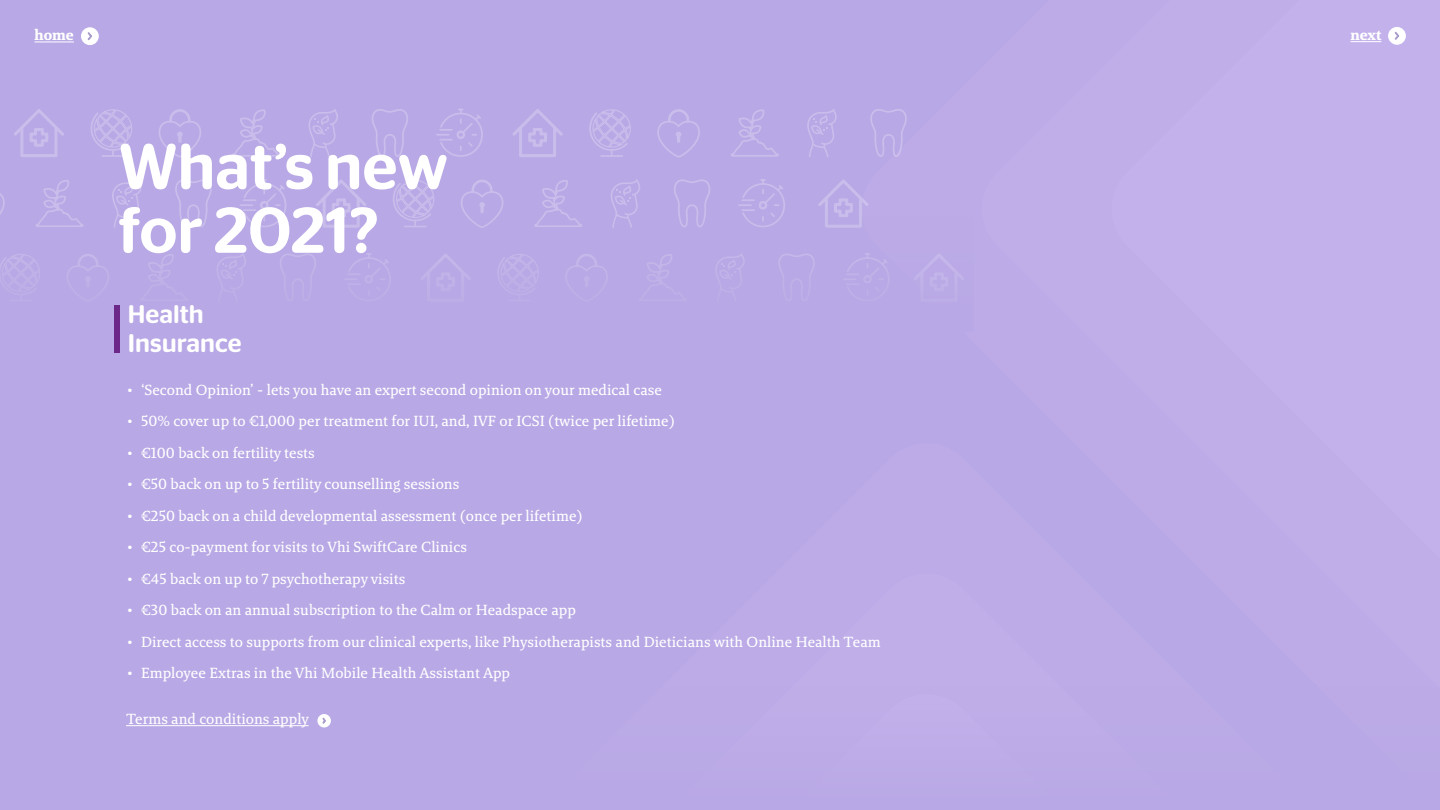
<style>
.page{position:relative;width:1440px;height:810px;background:#b8a8e5}
.page>*{position:absolute;margin:0;border:0;box-sizing:border-box;transform-origin:0 0}
.t1{font:500 64.5px/63.8px "Stag Sans Round";color:#fff}
.t2{font:500 25.5px/28.5px "Stag Sans Round";color:#fff}
.t3{font:15px "Brando Text LF";color:#fff}
.t4{font:15px "Brando Bold LF";color:#fff}
</style>
<div class="page">
<svg style="left:0;top:193px;width:5px;height:21px"></svg>
<svg style="left:43px;top:180px;width:28px;height:38px"></svg>
<svg style="left:112px;top:179px;width:30px;height:39px"></svg>
<svg style="left:175px;top:179px;width:37px;height:39px"></svg>
<svg style="left:240px;top:179px;width:46px;height:39px"></svg>
<svg style="left:316px;top:180px;width:50px;height:38px"></svg>
<svg style="left:818px;top:180px;width:39px;height:38px"></svg>
<svg style="left:393px;top:180px;width:41px;height:38px"></svg>
<svg style="left:461px;top:180px;width:42px;height:38px"></svg>
<svg style="left:541px;top:180px;width:29px;height:38px"></svg>
<svg style="left:611px;top:180px;width:29px;height:38px"></svg>
<svg style="left:674px;top:179px;width:36px;height:39px"></svg>
<svg style="left:739px;top:179px;width:46px;height:39px"></svg>
<svg style="left:14px;top:109px;width:50px;height:48px"></svg>
<hr style="left:102px;top:155px;width:22px;height:2px;background:#fff">
<svg style="left:91px;top:109px;width:41px;height:47px"></svg>
<svg style="left:159px;top:109px;width:42px;height:48px"></svg>
<svg style="left:232px;top:109px;width:48px;height:48px"></svg>
<svg style="left:309px;top:109px;width:29px;height:48px"></svg>
<svg style="left:372px;top:109px;width:36px;height:48px"></svg>
<svg style="left:437px;top:109px;width:46px;height:48px"></svg>
<svg style="left:513px;top:109px;width:50px;height:48px"></svg>
<hr style="left:601px;top:155px;width:21px;height:2px;background:#fff">
<svg style="left:589px;top:109px;width:42px;height:47px"></svg>
<svg style="left:657px;top:109px;width:43px;height:48px"></svg>
<svg style="left:731px;top:109px;width:48px;height:48px"></svg>
<svg style="left:807px;top:109px;width:30px;height:48px"></svg>
<div style="left:1112px;top:0;width:328px;height:558px;background:#c3b1eb"></div>
<hr style="left:1351px;top:42px;width:30px;height:1px;background:#fff">
<div style="left:1388px;top:27px;width:18px;height:18px;background:#fff;border-radius:50%"></div>
<svg style="left:1394px;top:31px;width:5px;height:9px"></svg>
<hr style="left:34px;top:42px;width:40px;height:1px;background:#fff">
<div style="left:81px;top:27px;width:18px;height:18px;background:#fff;border-radius:50%"></div>
<svg style="left:87px;top:32px;width:5px;height:9px"></svg>
<hr style="left:126px;top:726px;width:183px;height:1px;background:#fff">
<div style="left:317px;top:714px;width:14px;height:14px;background:#fff;border-radius:50%"></div>
<svg style="left:322px;top:717px;width:4px;height:7px"></svg>
<div style="left:114px;top:305px;width:6px;height:47px;background:#6c2888"></div>
<p class="t4" style="left:34px;top:25px;width:41px">home</p>
<p class="t4" style="left:1351px;top:25px;width:33px">next</p>
<h1 class="t1" style="left:118px;top:134px;width:331px">What’s new for 2021?</h1>
<h2 class="t2" style="left:128px;top:300px;width:115px">Health<br>Insurance</h2>
<p class="t3" style="left:128px;top:379px;width:536px">• ‘Second Opinion’ - lets you have an expert second opinion on your medical case</p>
<p class="t3" style="left:128px;top:411px;width:549px">• 50% cover up to €1,000 per treatment for IUI, and, IVF or ICSI (twice per lifetime)</p>
<p class="t3" style="left:128px;top:442px;width:189px">• €100 back on fertility tests</p>
<p class="t3" style="left:128px;top:474px;width:333px">• €50 back on up to 5 fertility counselling sessions</p>
<p class="t3" style="left:128px;top:505px;width:457px">• €250 back on a child developmental assessment (once per lifetime)</p>
<p class="t3" style="left:128px;top:537px;width:341px">• €25 co-payment for visits to Vhi SwiftCare Clinics</p>
<p class="t3" style="left:128px;top:568px;width:279px">• €45 back on up to 7 psychotherapy visits</p>
<p class="t3" style="left:128px;top:600px;width:450px">• €30 back on an annual subscription to the Calm or Headspace app</p>
<p class="t3" style="left:128px;top:631px;width:755px">• Direct access to supports from our clinical experts, like Physiotherapists and Dieticians with Online Health Team</p>
<p class="t3" style="left:128px;top:663px;width:384px">• Employee Extras in the Vhi Mobile Health Assistant App</p>
<p class="t3" style="left:126px;top:709px;width:185px">Terms and conditions apply</p>
</div>
